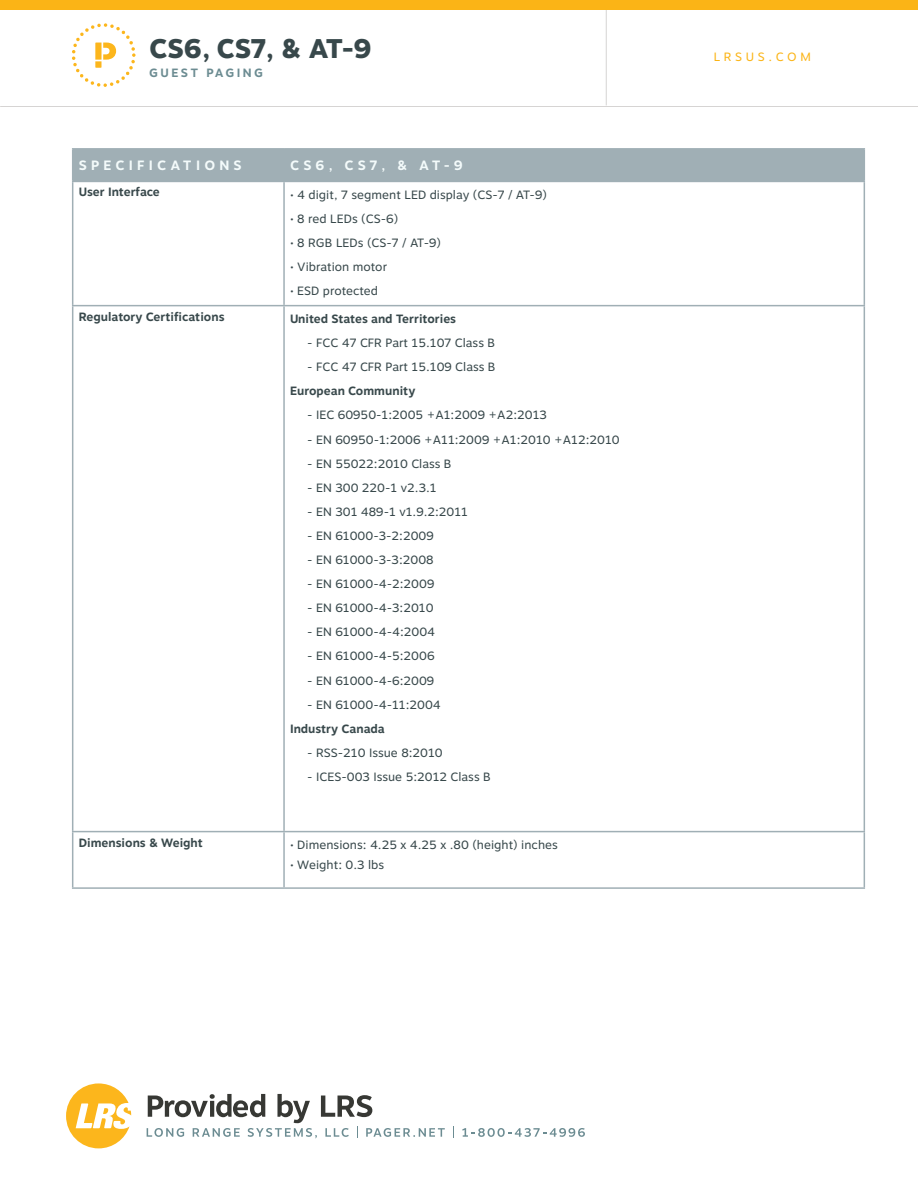
<style>
.page{position:relative;width:918px;height:1188px;background:#fff}
.page>*{position:absolute;margin:0;border:0;box-sizing:border-box;transform-origin:0 0}
.t1{font:800 27px "Motiva Sans";color:#38484b}
.t2{font:700 13.5px "Motiva Sans";letter-spacing:.31em;color:#f4fbfb}
.t3{font:12px "Motiva Sans";color:#38484b}
.t4{font:700 12px "Motiva Sans";color:#38484b}
.t5{font:700 12px "Motiva Sans";letter-spacing:.2em;color:#6c8c92}
.t6{font:12px "Motiva Sans";letter-spacing:.3em;color:#fbb416}
</style>
<div class="page">
<div style="left:73px;top:150px;width:791px;height:31px;background:#a0afb5"></div>
<hr style="left:72px;top:306px;width:1px;height:525px;background:#a0afb5">
<hr style="left:72px;top:148px;width:212px;height:2px;background:#a0afb5">
<hr style="left:72px;top:150px;width:1px;height:31px;background:#a0afb5">
<hr style="left:72px;top:181px;width:212px;height:1px;background:#a0afb5">
<hr style="left:72px;top:182px;width:1px;height:123px;background:#a0afb5">
<hr style="left:284px;top:181px;width:581px;height:1px;background:#a0afb5">
<hr style="left:72px;top:305px;width:212px;height:1px;background:#a0afb5">
<hr style="left:284px;top:305px;width:581px;height:1px;background:#a0afb5">
<hr style="left:72px;top:831px;width:212px;height:1px;background:#a0afb5">
<hr style="left:72px;top:832px;width:1px;height:55px;background:#a0afb5">
<hr style="left:72px;top:887px;width:212px;height:2px;background:#a0afb5">
<hr style="left:284px;top:148px;width:581px;height:2px;background:#a0afb5">
<hr style="left:283px;top:150px;width:2px;height:31px;background:#a0afb5">
<hr style="left:864px;top:150px;width:1px;height:31px;background:#a0afb5">
<hr style="left:283px;top:182px;width:2px;height:123px;background:#a0afb5">
<hr style="left:864px;top:182px;width:1px;height:123px;background:#a0afb5">
<hr style="left:283px;top:306px;width:2px;height:525px;background:#a0afb5">
<hr style="left:864px;top:306px;width:1px;height:525px;background:#a0afb5">
<hr style="left:284px;top:831px;width:581px;height:1px;background:#a0afb5">
<hr style="left:283px;top:832px;width:2px;height:55px;background:#a0afb5">
<hr style="left:864px;top:832px;width:1px;height:55px;background:#a0afb5">
<hr style="left:284px;top:887px;width:581px;height:2px;background:#a0afb5">
<hr style="left:606px;top:0;width:1px;height:105px;background:#d6d4d3">
<div style="left:0;top:0;width:918px;height:9px;background:#fbb416"></div>
<svg style="left:72px;top:23px;width:64px;height:64px"></svg>
<hr style="left:0;top:106px;width:918px;height:1px;background:#d6d4d3">
<svg style="left:462px;top:1128px;width:123px;height:9px"></svg>
<svg style="left:147px;top:1094px;width:298px;height:44px"></svg>
<svg style="left:66px;top:1083px;width:65px;height:65px"></svg>
<h1 class="t1" style="left:149px;top:28px;width:223px">CS6, CS7, &amp; AT-9</h1>
<p class="t5" style="left:149px;top:64px;width:115px">GUEST PAGING</p>
<p class="t2" style="left:79px;top:156px;width:164px">SPECIFICATIONS</p>
<p class="t2" style="left:290px;top:156px;width:174px">CS6, CS7, &amp; AT-9</p>
<p class="t4" style="left:79px;top:183px;width:83px">User Interface</p>
<p class="t3" style="left:290px;top:186px;width:258px">• 4 digit, 7 segment LED display (CS-7 / AT-9)</p>
<p class="t3" style="left:290px;top:210px;width:110px">• 8 red LEDs (CS-6)</p>
<p class="t3" style="left:290px;top:234px;width:153px">• 8 RGB LEDs (CS-7 / AT-9)</p>
<p class="t3" style="left:290px;top:258px;width:99px">• Vibration motor</p>
<p class="t3" style="left:290px;top:282px;width:90px">• ESD protected</p>
<p class="t4" style="left:79px;top:308px;width:147px">Regulatory Certifications</p>
<p class="t4" style="left:290px;top:310px;width:168px">United States and Territories</p>
<p class="t3" style="left:307px;top:334px;width:189px">- FCC 47 CFR Part 15.107 Class B</p>
<p class="t3" style="left:307px;top:358px;width:190px">- FCC 47 CFR Part 15.109 Class B</p>
<p class="t4" style="left:290px;top:382px;width:127px">European Community</p>
<p class="t3" style="left:307px;top:406px;width:241px">- IEC 60950-1:2005 +A1:2009 +A2:2013</p>
<p class="t3" style="left:307px;top:430px;width:314px">- EN 60950-1:2006 +A11:2009 +A1:2010 +A12:2010</p>
<p class="t3" style="left:307px;top:455px;width:146px">- EN 55022:2010 Class B</p>
<p class="t3" style="left:307px;top:479px;width:131px">- EN 300 220-1 v2.3.1</p>
<p class="t3" style="left:307px;top:503px;width:162px">- EN 301 489-1 v1.9.2:2011</p>
<p class="t3" style="left:307px;top:527px;width:128px">- EN 61000-3-2:2009</p>
<p class="t3" style="left:307px;top:551px;width:128px">- EN 61000-3-3:2008</p>
<p class="t3" style="left:307px;top:575px;width:129px">- EN 61000-4-2:2009</p>
<p class="t3" style="left:307px;top:599px;width:128px">- EN 61000-4-3:2010</p>
<p class="t3" style="left:307px;top:623px;width:129px">- EN 61000-4-4:2004</p>
<p class="t3" style="left:307px;top:647px;width:129px">- EN 61000-4-5:2006</p>
<p class="t3" style="left:307px;top:671px;width:128px">- EN 61000-4-6:2009</p>
<p class="t3" style="left:307px;top:696px;width:135px">- EN 61000-4-11:2004</p>
<p class="t4" style="left:290px;top:720px;width:96px">Industry Canada</p>
<p class="t3" style="left:307px;top:744px;width:137px">- RSS-210 Issue 8:2010</p>
<p class="t3" style="left:307px;top:768px;width:185px">- ICES-003 Issue 5:2012 Class B</p>
<p class="t4" style="left:79px;top:834px;width:126px">Dimensions &amp; Weight</p>
<p class="t3" style="left:290px;top:836px;width:269px">• Dimensions: 4.25 x 4.25 x .80 (height) inches</p>
<p class="t3" style="left:290px;top:856px;width:96px">• Weight: 0.3 lbs</p>
<p class="t6" style="left:714px;top:47px;width:99px">LRSUS.COM</p>
</div>
